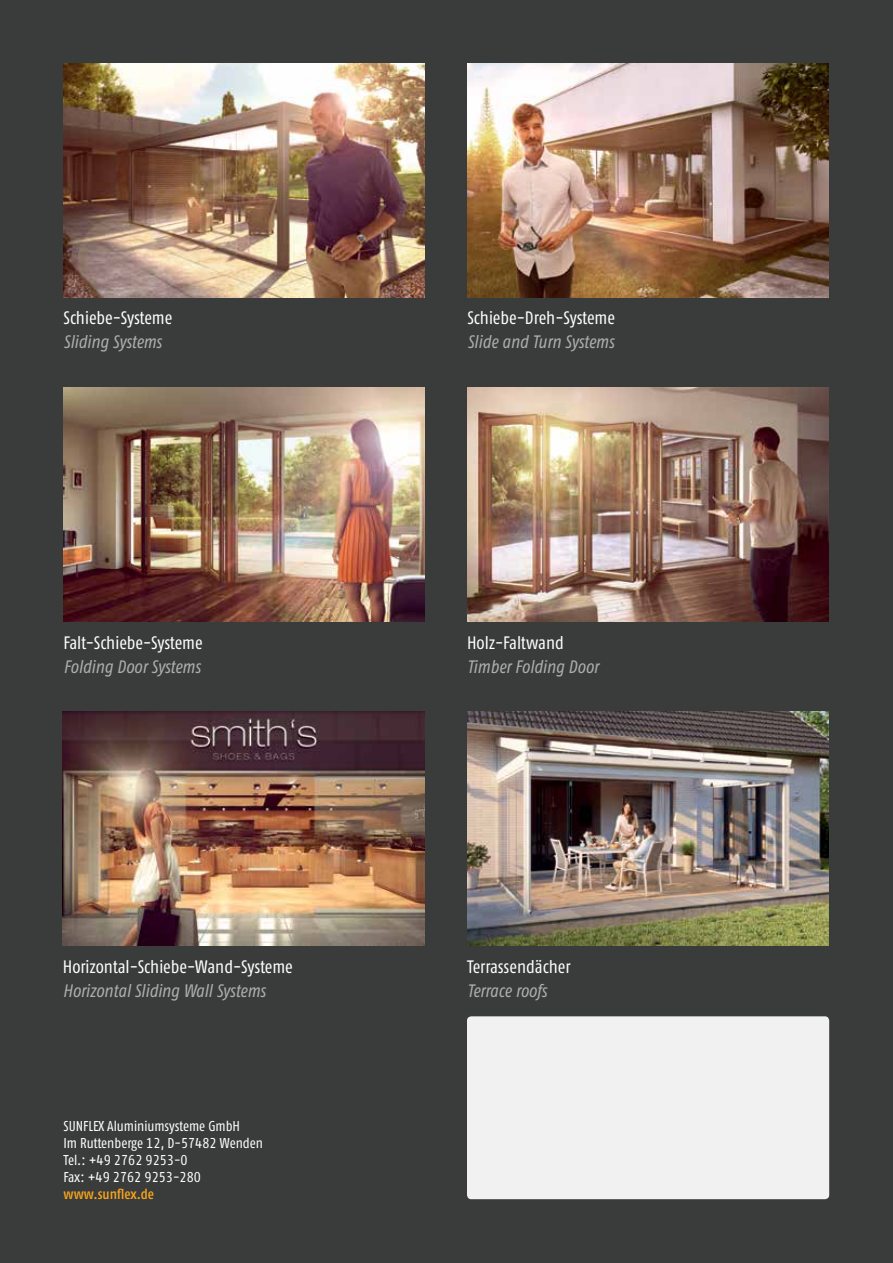
<style>
.page{position:relative;width:893px;height:1263px;background:#3a3c3c}
.page>*{position:absolute;margin:0;border:0;box-sizing:border-box;transform-origin:0 0}
.t1{font:18px "Fago Co Regular Tf";color:#fff}
.t2{font:italic 18px "Fago Co Regular Tf";letter-spacing:-.005em;color:#afadad}
.t3{font:14.25px/17.1px "Fago Co Regular Tf";color:#fff}
.t4{font:14.25px "Fago Co Med Tf";color:#faa61a}
</style>
<div class="page">
<img style="left:64px;top:63px;width:361px;height:234px">
<img style="left:467px;top:63px;width:362px;height:234px">
<img style="left:63px;top:712px;width:361px;height:234px">
<img style="left:467px;top:388px;width:361px;height:233px">
<img style="left:64px;top:388px;width:361px;height:233px">
<img style="left:467px;top:712px;width:361px;height:234px">
<div style="left:467px;top:1016px;width:362px;height:183px;background:#f1f1f1;border-radius:4px"></div>
<p class="t1" style="left:64px;top:308px;width:110px">Schiebe-Systeme</p>
<p class="t2" style="left:64px;top:332px;width:100px">Sliding Systems</p>
<p class="t1" style="left:64px;top:632px;width:141px">Falt-Schiebe-Systeme</p>
<p class="t2" style="left:64px;top:656px;width:138px">Folding Door Systems</p>
<p class="t1" style="left:63px;top:956px;width:232px">Horizontal-Schiebe-Wand-Systeme</p>
<p class="t2" style="left:63px;top:980px;width:204px">Horizontal Sliding Wall Systems</p>
<p class="t3" style="left:64px;top:1117px;width:201px">SUNFLEX Aluminiumsysteme GmbH<br>Im Ruttenberge 12, D-57482 Wenden<br>Tel.: +49 2762 9253-0<br>Fax: +49 2762 9253-280</p>
<p class="t4" style="left:64px;top:1186px;width:92px">www.sunflex.de</p>
<p class="t1" style="left:467px;top:308px;width:149px">Schiebe-Dreh-Systeme</p>
<p class="t2" style="left:467px;top:332px;width:148px">Slide and Turn Systems</p>
<p class="t1" style="left:467px;top:632px;width:98px">Holz-Faltwand</p>
<p class="t2" style="left:467px;top:656px;width:133px">Timber Folding Door</p>
<p class="t1" style="left:467px;top:956px;width:105px">Terrassendächer</p>
<p class="t2" style="left:467px;top:980px;width:81px">Terrace roofs</p>
</div>
